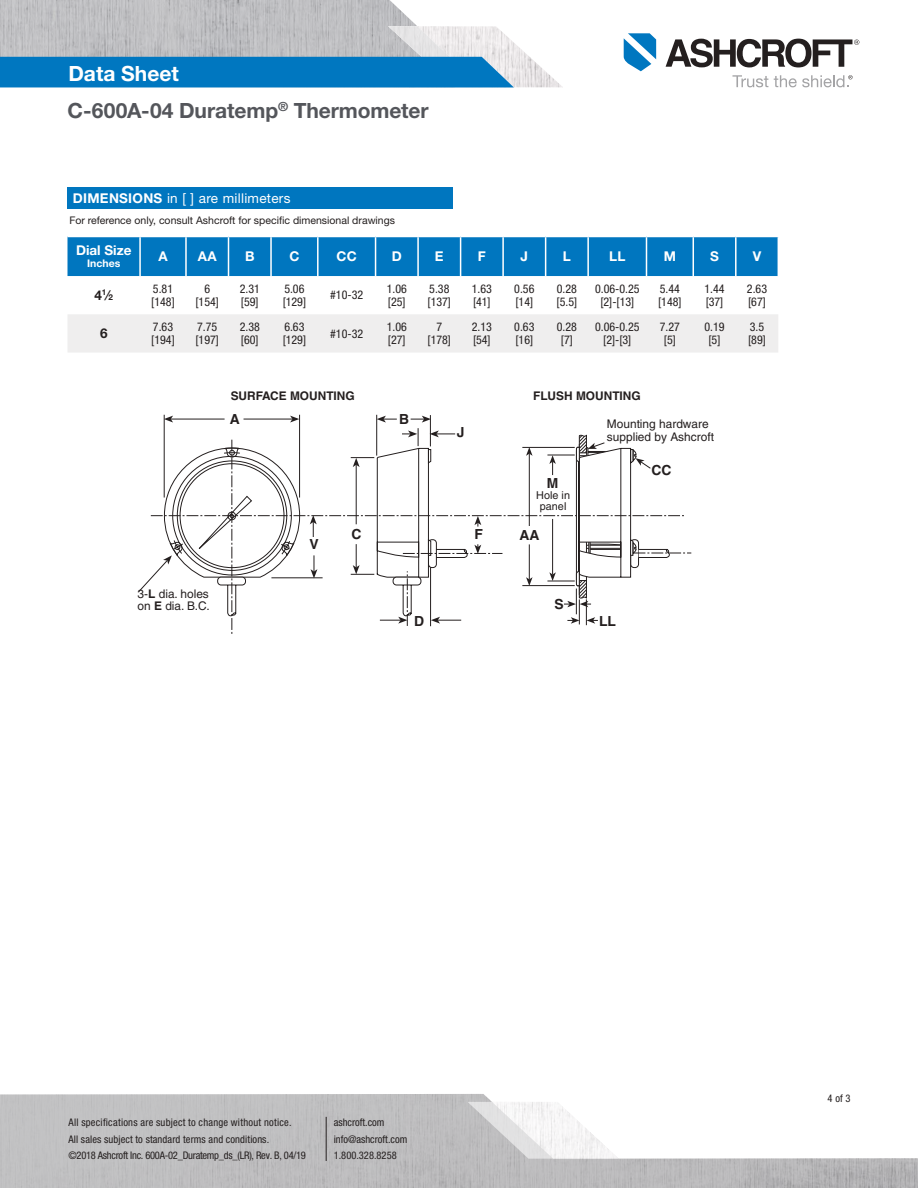
<style>
.page{position:relative;width:918px;height:1188px;background:#fff}
.page>*{position:absolute;margin:0;border:0;box-sizing:border-box;transform-origin:0 0}
.t1{font:700 21px/37.8px "Helvetica Neue LT Pro";color:#54565b}
.t2{font:700 13.95px "Helvetica";color:#241f1f}
.t3{font:13.5px "Helvetica Neue LT Pro";letter-spacing:.02em;color:#fff}
.t4{font:700 13.5px "Helvetica Neue LT Pro";color:#fff}
.t5{font:700 13.5px "Helvetica Neue LT Pro";color:#241f1f}
.t6{font:condensed 12px/13.4px "Helvetica Neue LT Pro";color:#241f1f}
.t7{font:11.85px/11.9px "Helvetica";color:#241f1f}
.t8{font:700 11.85px "Helvetica";color:#241f1f}
.t9{font:10.8px/10.8px "Helvetica";color:#241f1f;text-align:center}
.t10{font:condensed 10.5px/16px "Helvetica Neue LT Pro";letter-spacing:.01em;color:#241f1f}
.t11{font:10.5px "Helvetica Neue LT Pro";color:#241f1f}
.t12{font:700 10.5px "Helvetica Neue LT Pro";color:#fff}
.s1{color:#fff}
.s2{font-weight:700}
.s3{font-size:8.1px}
</style>
<div class="page">
<hr style="left:4px;top:87px;width:451px;height:1px;background:#d2d0d1">
<img style="left:0;top:0;width:417px;height:26px">
<svg style="left:732px;top:75px;width:36px;height:12px"></svg>
<svg style="left:624px;top:33px;width:32px;height:38px"></svg>
<svg style="left:666px;top:39px;width:193px;height:28px"></svg>
<svg style="left:0;top:26px;width:562px;height:61px"></svg>
<svg style="left:774px;top:75px;width:79px;height:12px"></svg>
<svg style="left:0;top:1094px;width:918px;height:94px;fill:#c0c0c1"></svg>
<svg style="left:468px;top:1102px;width:151px;height:57px"></svg>
<hr style="left:326px;top:1117px;width:1px;height:44px;background:#241f1f">
<hr style="left:164px;top:415px;width:1px;height:83px;background:#241f1f">
<hr style="left:299px;top:415px;width:1px;height:83px;background:#241f1f">
<hr style="left:430px;top:415px;width:1px;height:31px;background:#241f1f">
<hr style="left:376px;top:415px;width:1px;height:41px;background:#241f1f">
<svg style="left:138px;top:416px;width:553px;height:218px"></svg>
<div style="left:68px;top:237px;width:710px;height:39px;background:#0076bf"></div>
<div style="left:68px;top:314px;width:710px;height:38px;background:#efeeee"></div>
<hr style="left:139px;top:237px;width:2px;height:39px;background:#fff">
<hr style="left:185px;top:237px;width:2px;height:39px;background:#fff">
<hr style="left:228px;top:237px;width:1px;height:39px;background:#fff">
<hr style="left:270px;top:237px;width:2px;height:39px;background:#fff">
<hr style="left:317px;top:237px;width:2px;height:39px;background:#fff">
<hr style="left:375px;top:237px;width:1px;height:39px;background:#fff">
<hr style="left:417px;top:237px;width:2px;height:39px;background:#fff">
<hr style="left:460px;top:237px;width:1px;height:39px;background:#fff">
<hr style="left:502px;top:237px;width:2px;height:39px;background:#fff">
<hr style="left:545px;top:237px;width:1px;height:39px;background:#fff">
<hr style="left:587px;top:237px;width:2px;height:39px;background:#fff">
<hr style="left:646px;top:237px;width:1px;height:39px;background:#fff">
<hr style="left:693px;top:237px;width:1px;height:39px;background:#fff">
<hr style="left:735px;top:237px;width:2px;height:39px;background:#fff">
<div style="left:67px;top:187px;width:385px;height:22px;background:#0076bf"></div>
<h1 class="t1" style="left:67px;top:54px;width:363px"><span class="s1">Data Sheet<br></span>C-600A-04 Duratemp<sup>®</sup> Thermometer</h1>
<p class="t3" style="left:73px;top:190px;width:219px"><span class="s2">DIMENSIONS</span> in [ ] are millimeters</p>
<p class="t11" style="left:69px;top:214px;width:327px">For reference only, consult Ashcroft for specific dimensional drawings</p>
<p class="t4" style="left:76px;top:241px;width:57px">Dial Size</p>
<p class="t12" style="left:87px;top:257px;width:35px">Inches</p>
<p class="t4" style="left:158px;top:248px;width:11px">A</p>
<p class="t4" style="left:198px;top:248px;width:20px">AA</p>
<p class="t4" style="left:245px;top:248px;width:11px">B</p>
<p class="t4" style="left:289px;top:248px;width:12px">C</p>
<p class="t4" style="left:337px;top:248px;width:22px">CC</p>
<p class="t4" style="left:392px;top:248px;width:12px">D</p>
<p class="t4" style="left:435px;top:248px;width:10px">E</p>
<p class="t4" style="left:478px;top:248px;width:10px">F</p>
<p class="t4" style="left:521px;top:248px;width:9px">J</p>
<p class="t4" style="left:563px;top:248px;width:10px">L</p>
<p class="t4" style="left:609px;top:248px;width:18px">LL</p>
<p class="t4" style="left:664px;top:248px;width:14px">M</p>
<p class="t4" style="left:710px;top:248px;width:10px">S</p>
<p class="t4" style="left:753px;top:248px;width:10px">V</p>
<p class="t5" style="left:94px;top:287px;width:20px">4<sup>1</sup>⁄<span class="s3">2</span></p>
<p class="t6" style="left:151px;top:282px;width:25px">5.81 [148]</p>
<p class="t6" style="left:196px;top:282px;width:25px;text-align:center">6 [154]</p>
<p class="t6" style="left:240px;top:282px;width:22px">2.31 [59]</p>
<p class="t6" style="left:283px;top:282px;width:25px">5.06 [129]</p>
<p class="t6" style="left:330px;top:288px;width:35px">#10-32</p>
<p class="t6" style="left:387px;top:282px;width:22px">1.06 [25]</p>
<p class="t6" style="left:428px;top:282px;width:25px">5.38 [137]</p>
<p class="t6" style="left:472px;top:282px;width:22px">1.63 [41]</p>
<p class="t6" style="left:514px;top:282px;width:22px">0.56 [14]</p>
<p class="t6" style="left:557px;top:282px;width:22px">0.28 [5.5]</p>
<p class="t6" style="left:595px;top:282px;width:46px;text-align:center">0.06-0.25 [2]-[13]</p>
<p class="t6" style="left:658px;top:282px;width:25px">5.44 [148]</p>
<p class="t6" style="left:704px;top:282px;width:22px">1.44 [37]</p>
<p class="t6" style="left:747px;top:282px;width:22px">2.63 [67]</p>
<p class="t5" style="left:100px;top:325px;width:9px">6</p>
<p class="t6" style="left:151px;top:320px;width:25px">7.63 [194]</p>
<p class="t6" style="left:196px;top:320px;width:25px">7.75 [197]</p>
<p class="t6" style="left:240px;top:320px;width:22px">2.38 [60]</p>
<p class="t6" style="left:283px;top:320px;width:25px">6.63 [129]</p>
<p class="t6" style="left:330px;top:327px;width:35px">#10-32</p>
<p class="t6" style="left:387px;top:320px;width:22px">1.06 [27]</p>
<p class="t6" style="left:428px;top:320px;width:25px;text-align:center">7 [178]</p>
<p class="t6" style="left:472px;top:320px;width:22px">2.13 [54]</p>
<p class="t6" style="left:514px;top:320px;width:22px">0.63 [16]</p>
<p class="t6" style="left:557px;top:320px;width:22px;text-align:center">0.28 [7]</p>
<p class="t6" style="left:595px;top:320px;width:46px;text-align:center">0.06-0.25 [2]-[3]</p>
<p class="t6" style="left:660px;top:320px;width:22px;text-align:center">7.27 [5]</p>
<p class="t6" style="left:704px;top:320px;width:22px;text-align:center">0.19 [5]</p>
<p class="t6" style="left:748px;top:320px;width:19px">3.5 [89]</p>
<p class="t8" style="left:231px;top:389px;width:126px">SURFACE MOUNTING</p>
<p class="t8" style="left:533px;top:389px;width:109px">FLUSH MOUNTING</p>
<p class="t2" style="left:230px;top:410px;width:12px">A</p>
<p class="t7" style="left:138px;top:588px;width:74px">3-<span class="s2">L</span> dia. holes on <span class="s2">E</span> dia. B.C.</p>
<p class="t2" style="left:309px;top:536px;width:11px">V</p>
<p class="t2" style="left:352px;top:526px;width:12px">C</p>
<p class="t2" style="left:399px;top:411px;width:12px">B</p>
<p class="t2" style="left:457px;top:424px;width:9px">J</p>
<p class="t2" style="left:414px;top:612px;width:12px">D</p>
<p class="t2" style="left:474px;top:526px;width:10px">F</p>
<p class="t2" style="left:547px;top:475px;width:13px">M</p>
<p class="t9" style="left:536px;top:490px;width:35px">Hole in panel</p>
<p class="t2" style="left:519px;top:527px;width:22px">AA</p>
<p class="t2" style="left:554px;top:596px;width:11px">S</p>
<p class="t7" style="left:607px;top:417px;width:109px;line-height:13px">Mounting hardware supplied by Ashcroft</p>
<p class="t2" style="left:651px;top:462px;width:22px">CC</p>
<p class="t2" style="left:599px;top:612px;width:18px">LL</p>
<p class="t10" style="left:68px;top:1115px;width:239px">All specifications are subject to change without notice.<br>All sales subject to standard terms and conditions.<br>©2018 Ashcroft Inc. 600A-02_Duratemp_ds_(LR), Rev. B, 04/19</p>
<p class="t10" style="left:334px;top:1114px;width:75px;line-height:16.5px">ashcroft.com info@ashcroft.com<br>1.800.328.8258</p>
<p class="t10" style="left:828px;top:1090px;width:24px">4 of 3</p>
</div>
